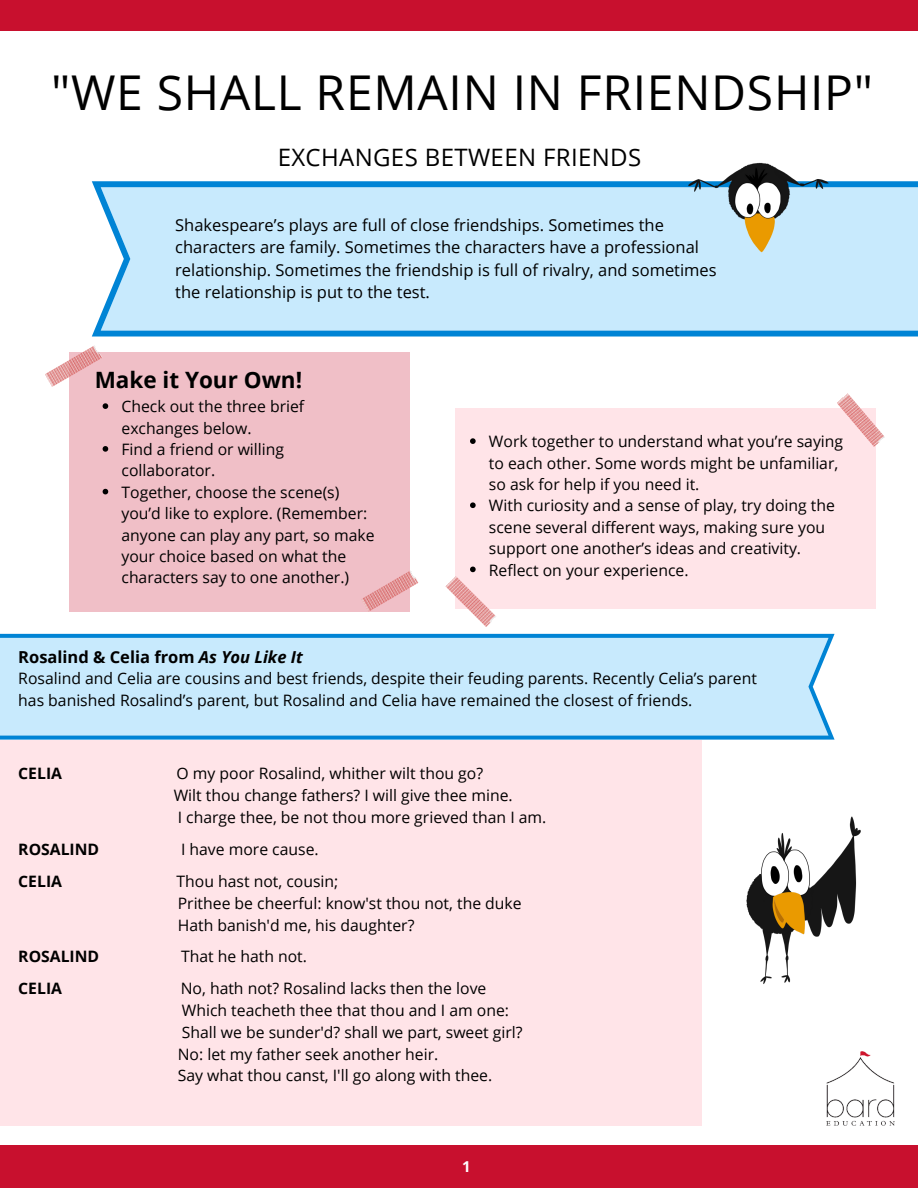
<style>
.page{position:relative;width:918px;height:1188px;background:#fff}
.page>*{position:absolute;margin:0;border:0;box-sizing:border-box;transform-origin:0 0}
.t1{font:48px "Open Sans";letter-spacing:.015em;color:#000}
.t2{font:24px "Open Sans";letter-spacing:.015em;color:#000}
.t3{font:700 22.5px "Open Sans";color:#000}
.t4{font:16.5px/22.5px "Open Sans";color:#000}
.t5{font:700 16.5px "Open Sans";color:#000}
.t6{font:15.75px/21.3px "Open Sans";color:#000}
.t7{font:700 15.75px "Open Sans";color:#000}
.t8{font:700 15px "Open Sans";color:#fff}
.s1{font-style:italic}
</style>
<div class="page">
<div style="left:0;top:0;width:918px;height:30px;background:#c8102e"></div>
<img style="left:826px;top:1051px;width:69px;height:74px">
<div style="left:0;top:1146px;width:918px;height:42px;background:#c8102e"></div>
<svg style="left:92px;top:181px;width:826px;height:156px;background:#b8e1f9"></svg>
<img style="left:661px;top:162px;width:197px;height:127px">
<div style="left:0;top:740px;width:702px;height:385px;background:#ffe4e8"></div>
<div style="left:455px;top:408px;width:421px;height:200px;background:#ffe4e8"></div>
<svg style="left:0;top:634px;width:835px;height:106px;background:#b9e2f9"></svg>
<div style="left:69px;top:352px;width:341px;height:260px;background:#f0bfc7"></div>
<svg style="left:470px;top:438px;width:6px;height:6px"></svg>
<svg style="left:470px;top:502px;width:6px;height:6px"></svg>
<svg style="left:470px;top:567px;width:6px;height:5px"></svg>
<img style="left:45px;top:345px;width:57px;height:42px">
<img style="left:361px;top:571px;width:58px;height:41px">
<img style="left:837px;top:393px;width:48px;height:54px">
<img style="left:445px;top:576px;width:52px;height:51px">
<img style="left:746px;top:816px;width:115px;height:168px">
<svg style="left:103px;top:403px;width:5px;height:6px"></svg>
<svg style="left:103px;top:446px;width:5px;height:6px"></svg>
<svg style="left:103px;top:489px;width:5px;height:5px"></svg>
<p class="t1" style="left:51px;top:59px;width:823px">"WE SHALL REMAIN IN FRIENDSHIP"</p>
<p class="t2" style="left:278px;top:141px;width:365px">EXCHANGES BETWEEN FRIENDS</p>
<p class="t4" style="left:175px;top:213px;width:543px">Shakespeare’s plays are full of close friendships. Sometimes the characters are family. Sometimes the characters have a professional relationship. Sometimes the friendship is full of rivalry, and sometimes the relationship is put to the test.</p>
<p class="t3" style="left:95px;top:363px;width:209px">Make it Your Own!</p>
<p class="t6" style="left:122px;top:396px;width:184px">Check out the three brief exchanges below.</p>
<p class="t6" style="left:122px;top:438px;width:164px">Find a friend or willing collaborator.</p>
<p class="t6" style="left:122px;top:481px;width:255px">Together, choose the scene(s) you’d like to explore. (Remember: anyone can play any part, so make your choice based on what the characters say to one another.)</p>
<p class="t6" style="left:489px;top:431px;width:356px">Work together to understand what you’re saying to each other. Some words might be unfamiliar, so ask for help if you need it.</p>
<p class="t6" style="left:489px;top:495px;width:347px">With curiosity and a sense of play, try doing the scene several different ways, making sure you support one another’s ideas and creativity.</p>
<p class="t6" style="left:489px;top:559px;width:201px">Reflect on your experience.</p>
<p class="t5" style="left:18px;top:645px;width:286px">Rosalind &amp; Celia from <span class="s1">As You Like It</span></p>
<p class="t6" style="left:18px;top:668px;width:740px">Rosalind and Celia are cousins and best friends, despite their feuding parents. Recently Celia’s parent has banished Rosalind’s parent, but Rosalind and Celia have remained the closest of friends.</p>
<p class="t7" style="left:18px;top:762px;width:45px">CELIA</p>
<p class="t6" style="left:177px;top:763px;width:308px">O my poor Rosalind, whither wilt thou go?</p>
<p class="t6" style="left:174px;top:784px;width:341px">Wilt thou change fathers? I will give thee mine.</p>
<p class="t6" style="left:178px;top:806px;width:370px">I charge thee, be not thou more grieved than I am.</p>
<p class="t7" style="left:18px;top:838px;width:83px">ROSALIND</p>
<p class="t6" style="left:181px;top:838px;width:139px">I have more cause.</p>
<p class="t7" style="left:18px;top:870px;width:45px">CELIA</p>
<p class="t6" style="left:177px;top:870px;width:163px">Thou hast not, cousin;</p>
<p class="t6" style="left:178px;top:892px;width:345px">Prithee be cheerful: know'st thou not, the duke</p>
<p class="t6" style="left:178px;top:914px;width:238px">Hath banish'd me, his daughter?</p>
<p class="t7" style="left:18px;top:946px;width:83px">ROSALIND</p>
<p class="t6" style="left:181px;top:946px;width:127px">That he hath not.</p>
<p class="t7" style="left:18px;top:977px;width:45px">CELIA</p>
<p class="t6" style="left:181px;top:978px;width:307px">No, hath not? Rosalind lacks then the love</p>
<p class="t6" style="left:182px;top:999px;width:329px">Which teacheth thee that thou and I am one:</p>
<p class="t6" style="left:182px;top:1021px;width:342px">Shall we be sunder'd? shall we part, sweet girl?</p>
<p class="t6" style="left:178px;top:1043px;width:262px">No: let my father seek another heir.</p>
<p class="t6" style="left:178px;top:1064px;width:316px">Say what thou canst, I'll go along with thee.</p>
<p class="t8" style="left:462px;top:1156px;width:10px">1</p>
</div>
